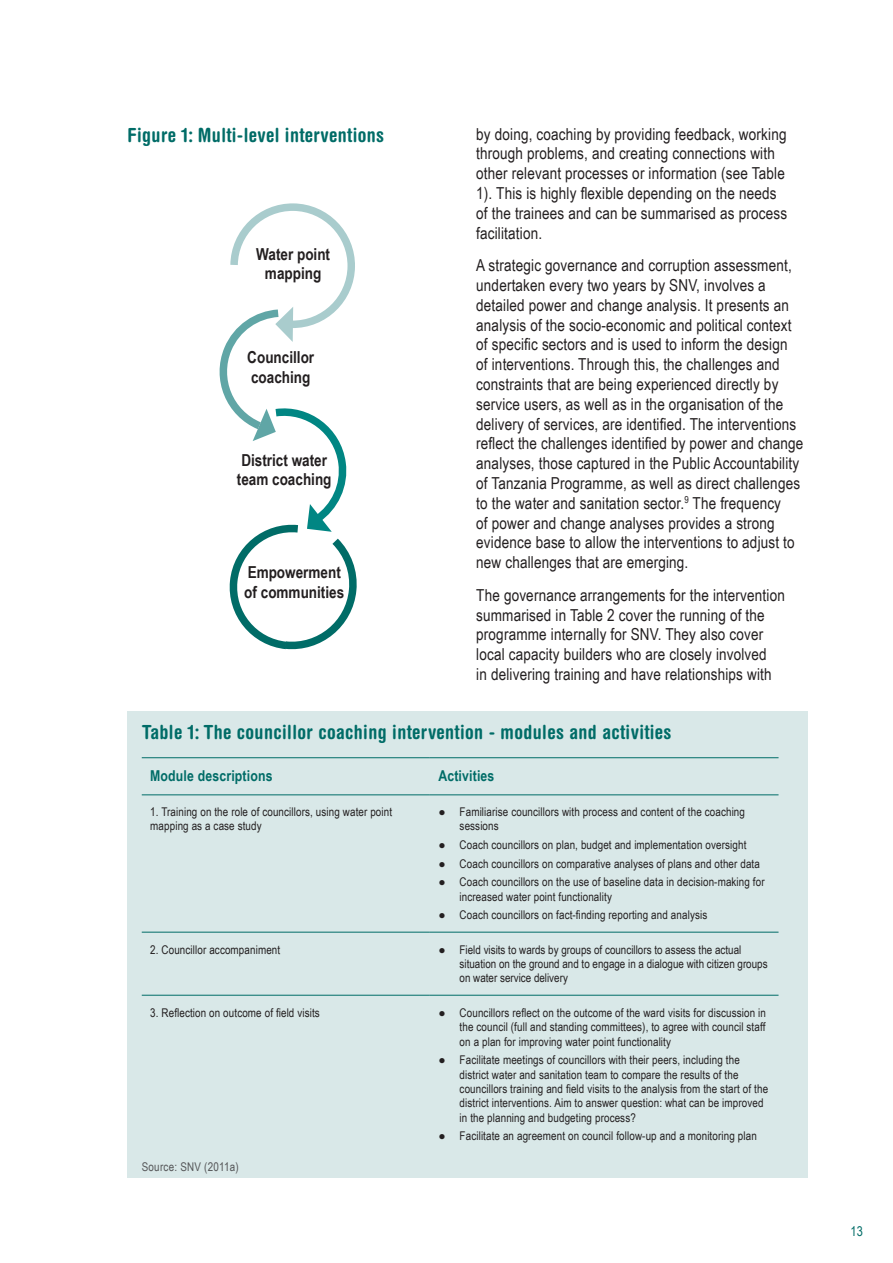
<style>
.page{position:relative;width:893px;height:1263px;background:#fff}
.page>*{position:absolute;margin:0;border:0;box-sizing:border-box;transform-origin:0 0}
.t1{font:700 condensed 19.5px "Helvetica Rounded LT Std";letter-spacing:.02em;color:#006c67}
.t2{font:16.5px/19.8px "Arial Narrow";letter-spacing:.01em;color:#231f20}
.t3{font:700 16.5px/19.8px "Arial Narrow";color:#231f20}
.t4{font:700 15px "Arial Narrow";letter-spacing:.01em;color:#006c67}
.t5{font:13.5px "Arial Narrow";color:#006c67}
.t6{font:12px/14.4px "Arial Narrow";letter-spacing:.01em;color:#231f20}
.t7{font:12px "Arial Narrow";letter-spacing:.02em;color:#545557}
</style>
<div class="page">
<div style="left:128px;top:711px;width:680px;height:467px;background:#d9e8e8"></div>
<hr style="left:142px;top:932px;width:288px;height:1px;background:#006c67">
<hr style="left:430px;top:932px;width:348px;height:1px;background:#006c67">
<hr style="left:142px;top:995px;width:288px;height:1px;background:#006c67">
<hr style="left:430px;top:995px;width:348px;height:1px;background:#006c67">
<hr style="left:142px;top:757px;width:288px;height:1px;background:#006c67">
<hr style="left:430px;top:757px;width:348px;height:1px;background:#006c67">
<hr style="left:142px;top:794px;width:288px;height:1px;background:#006c67">
<hr style="left:430px;top:794px;width:348px;height:1px;background:#006c67">
<svg style="left:219px;top:203px;width:138px;height:447px"></svg>
<p class="t1" style="left:128px;top:123px;width:258px">Figure 1: Multi-level interventions</p>
<p class="t3" style="left:256px;top:243px;width:75px;text-align:center">Water point mapping</p>
<p class="t3" style="left:247px;top:347px;width:68px">Councillor coaching</p>
<p class="t3" style="left:237px;top:449px;width:96px">District water team coaching</p>
<p class="t3" style="left:244px;top:562px;width:101px">Empowerment of communities</p>
<p class="t2" style="left:476px;top:123px;width:312px">by doing, coaching by providing feedback, working through problems, and creating connections with other relevant processes or information (see Table 1). This is highly flexible depending on the needs of the trainees and can be summarised as process facilitation.</p>
<p class="t2" style="left:476px;top:255px;width:329px">A strategic governance and corruption assessment, undertaken every two years by SNV, involves a detailed power and change analysis. It presents an analysis of the socio-economic and political context of specific sectors and is used to inform the design<br>of interventions. Through this, the challenges and constraints that are being experienced directly by service users, as well as in the organisation of the delivery of services, are identified. The interventions reflect the challenges identified by power and change analyses, those captured in the Public Accountability of Tanzania Programme, as well as direct challenges to the water and sanitation sector.<sup>9</sup> The frequency<br>of power and change analyses provides a strong evidence base to allow the interventions to adjust to new challenges that are emerging.</p>
<p class="t2" style="left:476px;top:584px;width:310px">The governance arrangements for the intervention summarised in Table 2 cover the running of the programme internally for SNV. They also cover local capacity builders who are closely involved<br>in delivering training and have relationships with</p>
<p class="t1" style="left:142px;top:720px;width:531px">Table 1: The councillor coaching intervention - modules and activities</p>
<p class="t4" style="left:150px;top:765px;width:124px">Module descriptions</p>
<p class="t4" style="left:438px;top:765px;width:58px">Activities</p>
<p class="t6" style="left:150px;top:804px;width:243px">1. Training on the role of councillors, using water point mapping as a case study</p>
<p class="t6" style="left:460px;top:804px;width:287px;text-indent:-21px">● Familiarise councillors with process and content of the coaching sessions</p>
<p class="t6" style="left:438px;top:837px;width:310px">● Coach councillors on plan, budget and implementation oversight</p>
<p class="t6" style="left:438px;top:856px;width:323px">● Coach councillors on comparative analyses of plans and other data</p>
<p class="t6" style="left:460px;top:874px;width:307px;text-indent:-21px">● Coach councillors on the use of baseline data in decision-making for increased water point functionality</p>
<p class="t6" style="left:438px;top:907px;width:270px">● Coach councillors on fact-finding reporting and analysis</p>
<p class="t6" style="left:150px;top:942px;width:131px">2. Councillor accompaniment</p>
<p class="t6" style="left:460px;top:942px;width:309px;text-indent:-21px">● Field visits to wards by groups of councillors to assess the actual situation on the ground and to engage in a dialogue with citizen groups on water service delivery</p>
<p class="t6" style="left:150px;top:1005px;width:171px">3. Reflection on outcome of field visits</p>
<p class="t6" style="left:460px;top:1005px;width:308px;text-align:justify;text-indent:-21px">● Councillors reflect on the outcome of the ward visits for discussion in the council (full and standing committees), to agree with council staff on a plan for improving water point functionality</p>
<p class="t6" style="left:460px;top:1052px;width:310px;text-indent:-21px">● Facilitate meetings of councillors with their peers, including the district water and sanitation team to compare the results of the councillors training and field visits to the analysis from the start of the district interventions. Aim to answer question: what can be improved in the planning and budgeting process?</p>
<p class="t6" style="left:438px;top:1128px;width:320px">● Facilitate an agreement on council follow-up and a monitoring plan</p>
<p class="t7" style="left:142px;top:1158px;width:99px">Source: SNV (2011a)</p>
<p class="t5" style="left:850px;top:1221px;width:14px">13</p>
</div>
